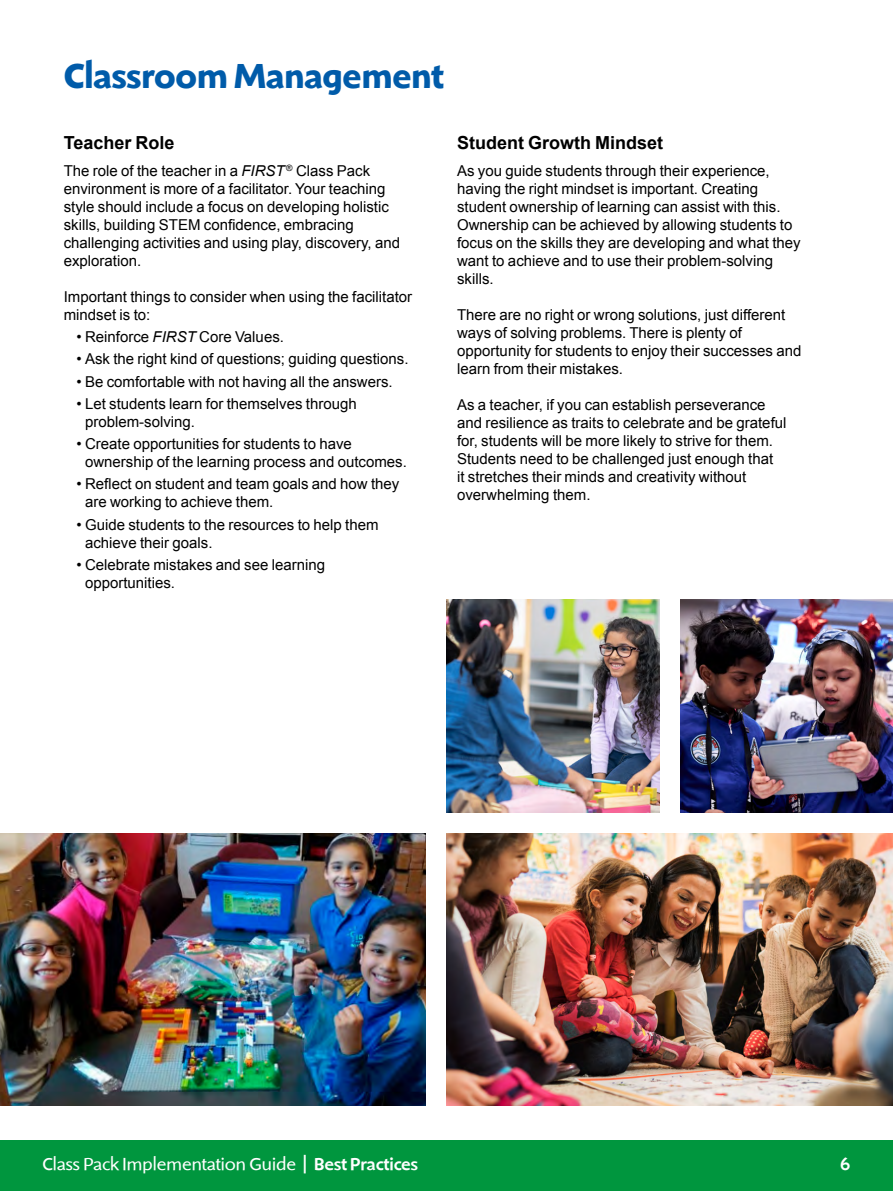
<style>
.page{position:relative;width:893px;height:1191px;background:#fff}
.page>*{position:absolute;margin:0;border:0;box-sizing:border-box;transform-origin:0 0}
.t1{font:700 36px "Shinn RR";color:#005ba9}
.t2{font:18px "Shinn RR";color:#fff}
.t3{font:700 18px "Arial";color:#000}
.t4{font:500 18px "Shinn RR";color:#fff}
.t5{font:15px/18px "Arial";color:#000}
.s1{font-style:italic}
.s2{font-size:27px}
.s3{font-weight:500}
</style>
<div class="page">
<div style="left:0;top:1140px;width:893px;height:51px;background:#00963e"></div>
<img style="left:446px;top:833px;width:447px;height:273px">
<img style="left:446px;top:600px;width:213px;height:212px">
<img style="left:680px;top:600px;width:213px;height:212px">
<img style="left:0;top:833px;width:425px;height:273px">
<h1 class="t1" style="left:64px;top:54px;width:381px">Classroom Management</h1>
<p class="t3" style="left:64px;top:131px;width:112px">Teacher Role</p>
<p class="t5" style="left:64px;top:162px;width:338px">The role of the teacher in a <span class="s1">FIRST</span> <sup>®</sup> Class Pack environment is more of a facilitator. Your teaching style should include a focus on developing holistic skills, building STEM confidence, embracing challenging activities and using play, discovery, and exploration.</p>
<p class="t5" style="left:64px;top:288px;width:350px">Important things to consider when using the facilitator mindset is to:</p>
<p class="t5" style="left:77px;top:328px;width:209px">• Reinforce <span class="s1">FIRST</span> Core Values.</p>
<p class="t5" style="left:77px;top:350px;width:334px">• Ask the right kind of questions; guiding questions.</p>
<p class="t5" style="left:77px;top:372px;width:318px">• Be comfortable with not having all the answers.</p>
<p class="t5" style="left:85px;top:395px;width:273px;text-indent:-9px">• Let students learn for themselves through problem-solving.</p>
<p class="t5" style="left:85px;top:435px;width:323px;text-indent:-9px">• Create opportunities for students to have ownership of the learning process and outcomes.</p>
<p class="t5" style="left:85px;top:475px;width:316px;text-indent:-9px">• Reflect on student and team goals and how they are working to achieve them.</p>
<p class="t5" style="left:85px;top:515px;width:295px;text-indent:-9px">• Guide students to the resources to help them achieve their goals.</p>
<p class="t5" style="left:85px;top:556px;width:242px;text-indent:-9px">• Celebrate mistakes and see learning opportunities.</p>
<p class="t3" style="left:457px;top:131px;width:207px">Student Growth Mindset</p>
<p class="t5" style="left:457px;top:162px;width:345px">As you guide students through their experience, having the right mindset is important. Creating student ownership of learning can assist with this.<br>Ownership can be achieved by allowing students to focus on the skills they are developing and what they want to achieve and to use their problem-solving skills.</p>
<p class="t5" style="left:457px;top:306px;width:346px">There are no right or wrong solutions, just different ways of solving problems. There is plenty of opportunity for students to enjoy their successes and learn from their mistakes.</p>
<p class="t5" style="left:457px;top:396px;width:331px">As a teacher, if you can establish perseverance and resilience as traits to celebrate and be grateful for, students will be more likely to strive for them.<br>Students need to be challenged just enough that<br>it stretches their minds and creativity without overwhelming them.</p>
<p class="t2" style="left:43px;top:1153px;width:377px">Class Pack Implementation Guide <span class="s2">I</span> <span class="s3">Best Practices</span></p>
<p class="t4" style="left:840px;top:1152px;width:12px">6</p>
</div>
